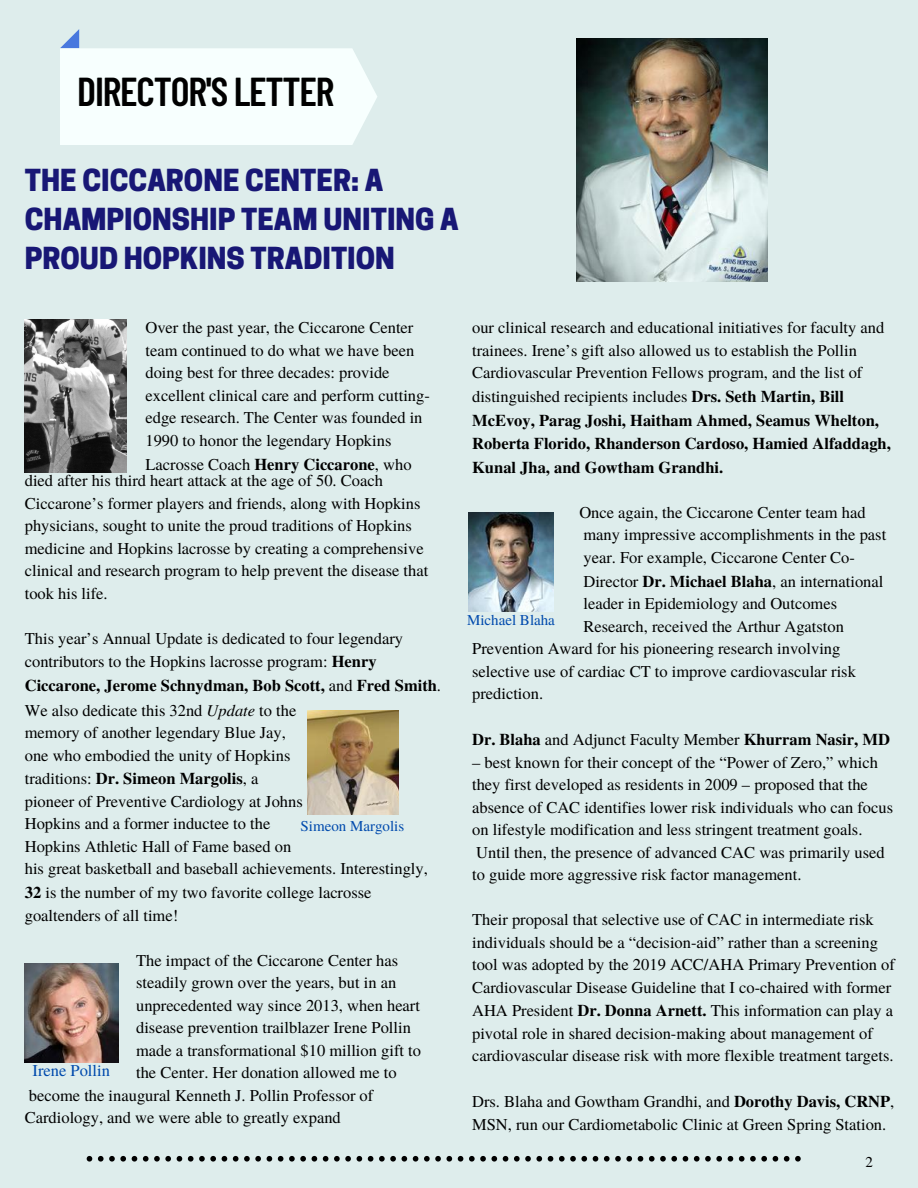
<style>
.page{position:relative;width:918px;height:1188px;background:#deedec}
.page>*{position:absolute;margin:0;border:0;box-sizing:border-box;transform-origin:0 0}
.t1{font:600 40.35px "Barlow Condensed";letter-spacing:-.03em;color:#000}
.t2{font:800 28.5px/39.3px "Cooper Hewitt";color:#181775}
.t3{font:16.5px/22.6px "Te X Gyre Termes";color:#000}
.t4{font:700 16.5px "Te X Gyre Termes";color:#000}
.t5{font:16.5px "Te X Gyre Termes";color:#004aad}
.t6{font:15px "Te X Gyre Termes";color:#004aad}
.t7{font:15px "Te X Gyre Termes";color:#000}
.s1{font-weight:700}
.s2{font-style:italic}
.s3{font-weight:400}
</style>
<div class="page">
<svg style="left:60px;top:29px;width:317px;height:116px"></svg>
<svg style="left:87px;top:1156px;width:714px;height:6px"></svg>
<img style="left:576px;top:39px;width:191px;height:243px">
<img style="left:307px;top:711px;width:91px;height:103px">
<img style="left:25px;top:963px;width:93px;height:99px">
<img style="left:25px;top:319px;width:101px;height:153px">
<img style="left:469px;top:512px;width:84px;height:99px">
<h1 class="t1" style="left:77px;top:66px;width:259px">DIRECTOR'S LETTER</h1>
<h2 class="t2" style="left:25px;top:164px;width:435px">THE CICCARONE CENTER: A<br>CHAMPIONSHIP TEAM UNITING A<br>PROUD HOPKINS TRADITION</h2>
<p class="t3" style="left:145px;top:316px;width:286px">Over the past year, the Ciccarone Center team continued to do what we have been doing best for three decades: provide excellent clinical care and perform cutting&shy;edge research. The Center was founded in 1990 to honor the legendary Hopkins Lacrosse Coach <span class="s1">Henry Ciccarone</span>, who</p>
<p class="t3" style="left:25px;top:469px;width:405px">died after his third heart attack at the age of 50. Coach Ciccarone’s former players and friends, along with Hopkins physicians, sought to unite the proud traditions of Hopkins medicine and Hopkins lacrosse by creating a comprehensive clinical and research program to help prevent the disease that took his life.</p>
<p class="t3" style="left:25px;top:625px;width:418px;line-height:24px">This year’s Annual Update is dedicated to four legendary contributors to the Hopkins lacrosse program: <span class="s1">Henry Ciccarone, Jerome Schnydman, Bob Scott,</span> and <span class="s1">Fred Smith</span>.<br>We also dedicate this 32nd <span class="s2">Update</span> to the</p>
<p class="t3" style="left:25px;top:721px;width:405px">memory of another legendary Blue Jay,<br>one who embodied the unity of Hopkins<br>traditions: <span class="s1">Dr. Simeon Margolis</span>, a<br>pioneer of Preventive Cardiology at Johns<br>Hopkins and a former inductee to the<br>Hopkins Athletic Hall of Fame based on<br>his great basketball and baseball achievements. Interestingly, <span class="s1">32</span> is the number of my two favorite college lacrosse goaltenders of all time!</p>
<p class="t3" style="left:136px;top:948px;width:263px">The impact of the Ciccarone Center has</p>
<p class="t3" style="left:136px;top:970px;width:262px">steadily grown over the years, but in an</p>
<p class="t3" style="left:136px;top:993px;width:285px">unprecedented way since 2013, when heart</p>
<p class="t3" style="left:136px;top:1015px;width:276px">disease prevention trailblazer Irene Pollin</p>
<p class="t3" style="left:136px;top:1038px;width:286px">made a transformational $10 million gift to</p>
<p class="t3" style="left:136px;top:1060px;width:262px">the Center. Her donation allowed me to</p>
<p class="t3" style="left:29px;top:1083px;width:346px">become the inaugural Kenneth J. Pollin Professor of</p>
<p class="t3" style="left:25px;top:1105px;width:318px">Cardiology, and we were able to greatly expand</p>
<p class="t6" style="left:301px;top:815px;width:105px">Simeon Margolis</p>
<p class="t5" style="left:33px;top:1059px;width:79px">Irene Pollin</p>
<p class="t3" style="left:472px;top:315px;width:420px;line-height:23.2px">our clinical research and educational initiatives for faculty and trainees. Irene’s gift also allowed us to establish the Pollin Cardiovascular Prevention Fellows program, and the list of distinguished recipients includes <span class="s1">Drs. Seth Martin, Bill McEvoy, Parag Joshi, Haitham Ahmed, Seamus Whelton, Roberta Florido, Rhanderson Cardoso, Hamied Alfaddagh, Kunal Jha, and Gowtham Grandhi.</span></p>
<p class="t3" style="left:579px;top:500px;width:288px">Once again, the Ciccarone Center team had</p>
<p class="t3" style="left:583px;top:523px;width:304px">many impressive accomplishments in the past</p>
<p class="t3" style="left:583px;top:545px;width:273px">year. For example, Ciccarone Center Co-</p>
<p class="t3" style="left:583px;top:569px;width:301px">Director <span class="s1">Dr. Michael Blaha</span>, an international</p>
<p class="t3" style="left:583px;top:591px;width:255px">leader in Epidemiology and Outcomes</p>
<p class="t3" style="left:583px;top:614px;width:262px">Research, received the Arthur Agatston</p>
<p class="t3" style="left:472px;top:636px;width:370px">Prevention Award for his pioneering research involving</p>
<p class="t3" style="left:472px;top:659px;width:385px">selective use of cardiac CT to improve cardiovascular risk</p>
<p class="t3" style="left:472px;top:681px;width:73px">prediction.</p>
<p class="t4" style="left:472px;top:727px;width:419px">Dr. Blaha <span class="s3">and Adjunct Faculty Member</span> Khurram Nasir, MD</p>
<p class="t3" style="left:472px;top:750px;width:422px">– best known for their concept of the “Power of Zero,” which they first developed as residents in 2009 – proposed that the absence of CAC identifies lower risk individuals who can focus on lifestyle modification and less stringent treatment goals.<br>Until then, the presence of advanced CAC was primarily used to guide more aggressive risk factor management.</p>
<p class="t3" style="left:472px;top:907px;width:424px">Their proposal that selective use of CAC in intermediate risk individuals should be a “decision-aid” rather than a screening tool was adopted by the 2019 ACC/AHA Primary Prevention of Cardiovascular Disease Guideline that I co-chaired with former AHA President <span class="s1">Dr. Donna Arnett.</span> This information can play a pivotal role in shared decision-making about management of cardiovascular disease risk with more flexible treatment targets.</p>
<p class="t3" style="left:472px;top:1090px;width:424px">Drs. Blaha and Gowtham Grandhi, and <span class="s1">Dorothy Davis, CRNP</span>,<br>MSN, run our Cardiometabolic Clinic at Green Spring Station.</p>
<p class="t6" style="left:467px;top:609px;width:89px">Michael Blaha</p>
<p class="t7" style="left:866px;top:1151px;width:9px">2</p>
</div>
